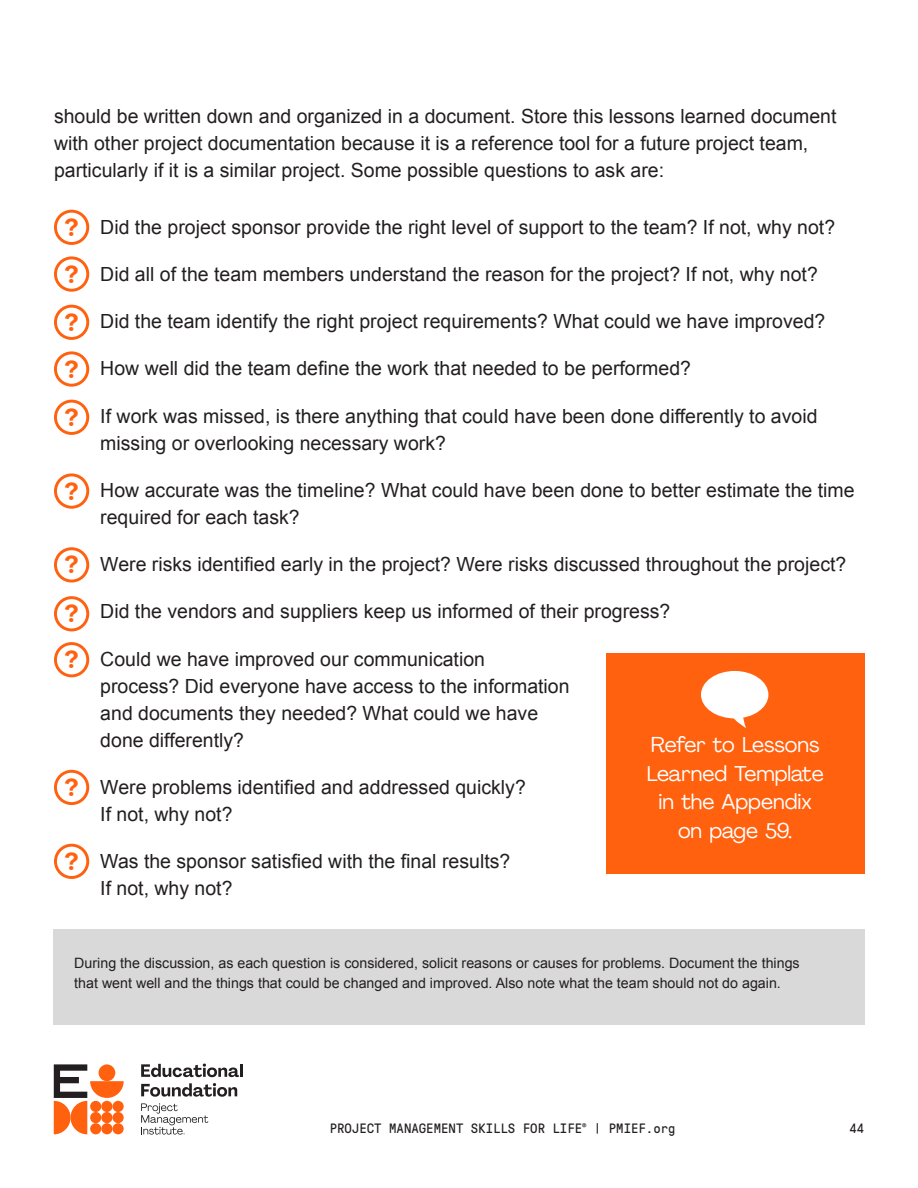
<style>
.page{position:relative;width:918px;height:1188px;background:#fff}
.page>*{position:absolute;margin:0;border:0;box-sizing:border-box;transform-origin:0 0}
.t1{font:700 23.55px "Agrandir";color:#ff610f}
.t2{font:21px/28.5px "Agrandir";color:#fff;text-align:center}
.t3{font:19.5px/27px "Arial";color:#231f20}
.t4{font:14.25px/20.2px "Arial";color:#231f20}
.t5{font:13.5px "GT Pressura Mono";color:#231f20}
</style>
<div class="page">
<svg style="left:141px;top:1103px;width:67px;height:32px"></svg>
<svg style="left:54px;top:1064px;width:70px;height:70px"></svg>
<div style="left:99px;top:1064px;width:16px;height:17px;background:#ff610f;border-radius:50%"></div>
<svg style="left:141px;top:1064px;width:102px;height:13px"></svg>
<svg style="left:141px;top:1083px;width:96px;height:14px"></svg>
<div style="left:606px;top:654px;width:258px;height:220px;background:#ff610f"></div>
<div style="left:54px;top:210px;width:35px;height:35px;border:3px solid #ff610f;border-radius:50%"></div>
<div style="left:701px;top:671px;width:67px;height:47px;background:#fff;border-radius:50%"></div>
<svg style="left:725px;top:717px;width:21px;height:11px"></svg>
<div style="left:54px;top:929px;width:811px;height:95px;background:#d9d9d9"></div>
<div style="left:54px;top:256px;width:35px;height:36px;border:3px solid #ff610f;border-radius:50%"></div>
<div style="left:54px;top:305px;width:35px;height:35px;border:3px solid #ff610f;border-radius:50%"></div>
<div style="left:54px;top:351px;width:35px;height:36px;border:3px solid #ff610f;border-radius:50%"></div>
<div style="left:54px;top:400px;width:35px;height:35px;border:3px solid #ff610f;border-radius:50%"></div>
<div style="left:54px;top:473px;width:35px;height:36px;border:3px solid #ff610f;border-radius:50%"></div>
<div style="left:54px;top:547px;width:35px;height:36px;border:3px solid #ff610f;border-radius:50%"></div>
<div style="left:54px;top:596px;width:35px;height:35px;border:3px solid #ff610f;border-radius:50%"></div>
<div style="left:54px;top:642px;width:35px;height:35px;border:3px solid #ff610f;border-radius:50%"></div>
<div style="left:54px;top:770px;width:35px;height:35px;border:3px solid #ff610f;border-radius:50%"></div>
<div style="left:54px;top:844px;width:35px;height:35px;border:3px solid #ff610f;border-radius:50%"></div>
<p class="t3" style="left:54px;top:103px;width:784px">should be written down and organized in a document. Store this lessons learned document with other project documentation because it is a reference tool for a future project team, particularly if it is a similar project. Some possible questions to ask are:</p>
<p class="t1" style="left:65px;top:213px;width:15px">?</p>
<p class="t3" style="left:100px;top:213px;width:736px">Did the project sponsor provide the right level of support to the team? If not, why not?</p>
<p class="t3" style="left:100px;top:261px;width:719px">Did all of the team members understand the reason for the project? If not, why not?</p>
<p class="t3" style="left:100px;top:308px;width:727px">Did the team identify the right project requirements? What could we have improved?</p>
<p class="t3" style="left:100px;top:355px;width:592px">How well did the team define the work that needed to be performed?</p>
<p class="t3" style="left:100px;top:402px;width:719px">If work was missed, is there anything that could have been done differently to avoid missing or overlooking necessary work?</p>
<p class="t3" style="left:100px;top:477px;width:756px">How accurate was the timeline? What could have been done to better estimate the time required for each task?</p>
<p class="t3" style="left:100px;top:551px;width:748px">Were risks identified early in the project? Were risks discussed throughout the project?</p>
<p class="t3" style="left:100px;top:598px;width:572px">Did the vendors and suppliers keep us informed of their progress?</p>
<p class="t3" style="left:100px;top:645px;width:471px">Could we have improved our communication<br>process? Did everyone have access to the information and documents they needed? What could we have done differently?</p>
<p class="t3" style="left:100px;top:774px;width:427px">Were problems identified and addressed quickly?<br>If not, why not?</p>
<p class="t3" style="left:100px;top:848px;width:412px">Was the sponsor satisfied with the final results?<br>If not, why not?</p>
<p class="t1" style="left:65px;top:260px;width:15px">?</p>
<p class="t1" style="left:65px;top:308px;width:15px">?</p>
<p class="t1" style="left:65px;top:355px;width:15px">?</p>
<p class="t1" style="left:65px;top:403px;width:15px">?</p>
<p class="t1" style="left:65px;top:477px;width:15px">?</p>
<p class="t1" style="left:65px;top:551px;width:15px">?</p>
<p class="t1" style="left:65px;top:599px;width:15px">?</p>
<p class="t1" style="left:65px;top:645px;width:15px">?</p>
<p class="t2" style="left:647px;top:731px;width:178px">Refer to Lessons<br>Learned Template in the Appendix on page 59.</p>
<p class="t1" style="left:65px;top:773px;width:15px">?</p>
<p class="t1" style="left:65px;top:847px;width:15px">?</p>
<p class="t4" style="left:74px;top:953px;width:727px">During the discussion, as each question is considered, solicit reasons or causes for problems. Document the things that went well and the things that could be changed and improved. Also note what the team should not do again.</p>
<p class="t5" style="left:330px;top:1121px;width:347px">PROJECT MANAGEMENT SKILLS FOR LIFE<sup>®</sup> | PMIEF.org</p>
<p class="t5" style="left:850px;top:1121px;width:16px">44</p>
</div>
